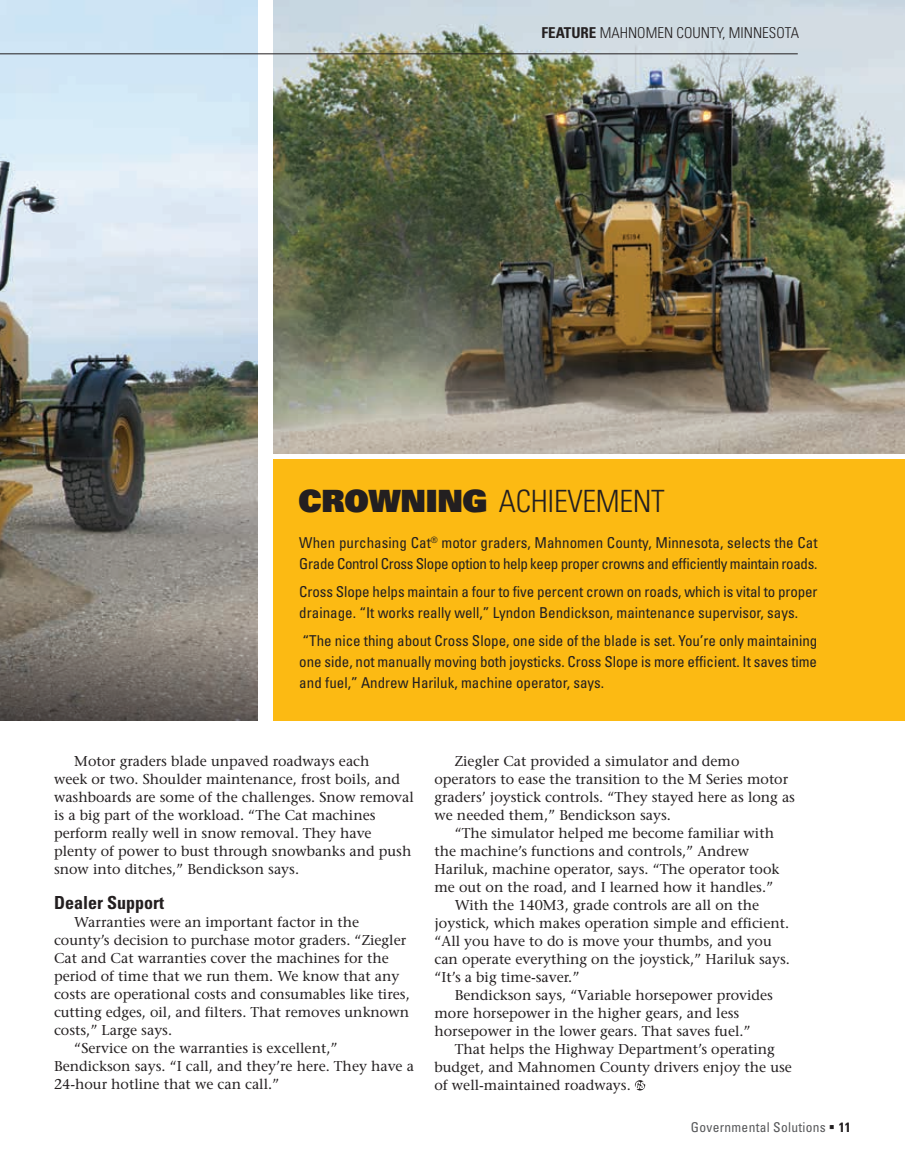
<style>
.page{position:relative;width:905px;height:1161px;background:#fff}
.page>*{position:absolute;margin:0;border:0;box-sizing:border-box;transform-origin:0 0}
.t1{font:300 condensed 30.75px "Univers LT Std";letter-spacing:-.01em;color:#231f20}
.t2{font:700 condensed 18px "Univers LT Std";color:#231f20}
.t3{font:condensed 15px/21px "Univers LT Std";color:#231f20}
.t4{font:condensed 15px/21px "Univers LT Std";letter-spacing:-.02em;color:#231f20}
.t5{font:300 condensed 15px "Univers LT Std";color:#231f20}
.t6{font:500 14.25px/18px "Stone Serif Std";color:#231f20}
.t7{font:condensed 13.5px "Univers LT Std";letter-spacing:.02em;color:#57585a}
.s1{font-weight:700}
.s2{font-family:"Univers LT Std X Black";font-weight:400;font-stretch:normal}
.s3{color:#231f20}
.s4{font-weight:700;color:#231f20}
</style>
<div class="page">
<img style="left:273px;top:0;width:631px;height:454px">
<img style="left:0;top:0;width:257px;height:418px">
<svg style="left:0;top:418px;width:257px;height:303px;background:#7d786e"></svg>
<div style="left:273px;top:460px;width:631px;height:261px;background:#fcba13"></div>
<hr style="left:0;top:53px;width:797px;height:1px;background:#231f20">
<svg style="left:635px;top:1080px;width:10px;height:10px"></svg>
<p class="t5" style="left:541px;top:24px;width:259px"><span class="s1">FEATURE</span> MAHNOMEN COUNTY, MINNESOTA</p>
<h1 class="t1" style="left:299px;top:482px;width:367px"><span class="s2">CROWNING</span> ACHIEVEMENT</h1>
<p class="t4" style="left:299px;top:532px;width:520px">When purchasing Cat<sup>®</sup> motor graders, Mahnomen County, Minnesota, selects the Cat<br>Grade Control Cross Slope option to help keep proper crowns and efficiently maintain roads.</p>
<p class="t3" style="left:299px;top:581px;width:520px">Cross Slope helps maintain a four to five percent crown on roads, which is vital to proper drainage. “It works really well,” Lyndon Bendickson, maintenance supervisor, says.</p>
<p class="t3" style="left:299px;top:630px;width:519px;text-align:justify">“The nice thing about Cross Slope, one side of the blade is set. You’re only maintaining one side, not manually moving both joysticks. Cross Slope is more efficient. It saves time and fuel,” Andrew Hariluk, machine operator, says.</p>
<p class="t6" style="left:54px;top:753px;width:361px;text-indent:20px">Motor graders blade unpaved roadways each<br>week or two. Shoulder maintenance, frost boils, and washboards are some of the challenges. Snow removal is a big part of the workload. “The Cat machines perform really well in snow removal. They have plenty of power to bust through snowbanks and push snow into ditches,” Bendickson says.</p>
<p class="t2" style="left:54px;top:892px;width:111px">Dealer Support</p>
<p class="t6" style="left:74px;top:913px;width:286px">Warranties were an important factor in the</p>
<p class="t6" style="left:54px;top:931px;width:354px">county’s decision to purchase motor graders. “Ziegler</p>
<p class="t6" style="left:54px;top:949px;width:336px">Cat and Cat warranties cover the machines for the</p>
<p class="t6" style="left:54px;top:967px;width:347px">period of time that we run them. We know that any</p>
<p class="t6" style="left:54px;top:985px;width:357px">costs are operational costs and consumables like tires,</p>
<p class="t6" style="left:54px;top:1003px;width:356px">cutting edges, oil, and filters. That removes unknown</p>
<p class="t6" style="left:54px;top:1021px;width:120px">costs,” Large says.</p>
<p class="t6" style="left:74px;top:1039px;width:265px">“Service on the warranties is excellent,”</p>
<p class="t6" style="left:54px;top:1057px;width:361px">Bendickson says. “I call, and they’re here. They have a</p>
<p class="t6" style="left:54px;top:1075px;width:227px">24-hour hotline that we can call.”</p>
<p class="t6" style="left:434px;top:753px;width:362px;text-indent:20px">Ziegler Cat provided a simulator and demo operators to ease the transition to the M Series motor graders’ joystick controls. “They stayed here as long as we needed them,” Bendickson says.</p>
<p class="t6" style="left:454px;top:825px;width:321px">“The simulator helped me become familiar with</p>
<p class="t6" style="left:434px;top:843px;width:316px">the machine’s functions and controls,” Andrew</p>
<p class="t6" style="left:434px;top:861px;width:346px">Hariluk, machine operator, says. “The operator took</p>
<p class="t6" style="left:434px;top:879px;width:340px">me out on the road, and I learned how it handles.”</p>
<p class="t6" style="left:454px;top:897px;width:306px">With the 140M3, grade controls are all on the</p>
<p class="t6" style="left:434px;top:915px;width:356px">joystick, which makes operation simple and efficient.</p>
<p class="t6" style="left:434px;top:933px;width:339px">“All you have to do is move your thumbs, and you</p>
<p class="t6" style="left:434px;top:950px;width:357px">can operate everything on the joystick,” Hariluk says.</p>
<p class="t6" style="left:434px;top:968px;width:146px">“It’s a big time-saver.”</p>
<p class="t6" style="left:454px;top:986px;width:320px">Bendickson says, “Variable horsepower provides</p>
<p class="t6" style="left:434px;top:1004px;width:306px">more horsepower in the higher gears, and less</p>
<p class="t6" style="left:434px;top:1022px;width:318px">horsepower in the lower gears. That saves fuel.”</p>
<p class="t6" style="left:454px;top:1040px;width:322px">That helps the Highway Department’s operating</p>
<p class="t6" style="left:434px;top:1058px;width:359px">budget, and Mahnomen County drivers enjoy the use</p>
<p class="t6" style="left:434px;top:1076px;width:198px">of well-maintained roadways.</p>
<p class="t7" style="left:691px;top:1118px;width:161px">Governmental Solutions <span class="s3">▪</span> <span class="s4">11</span></p>
</div>
